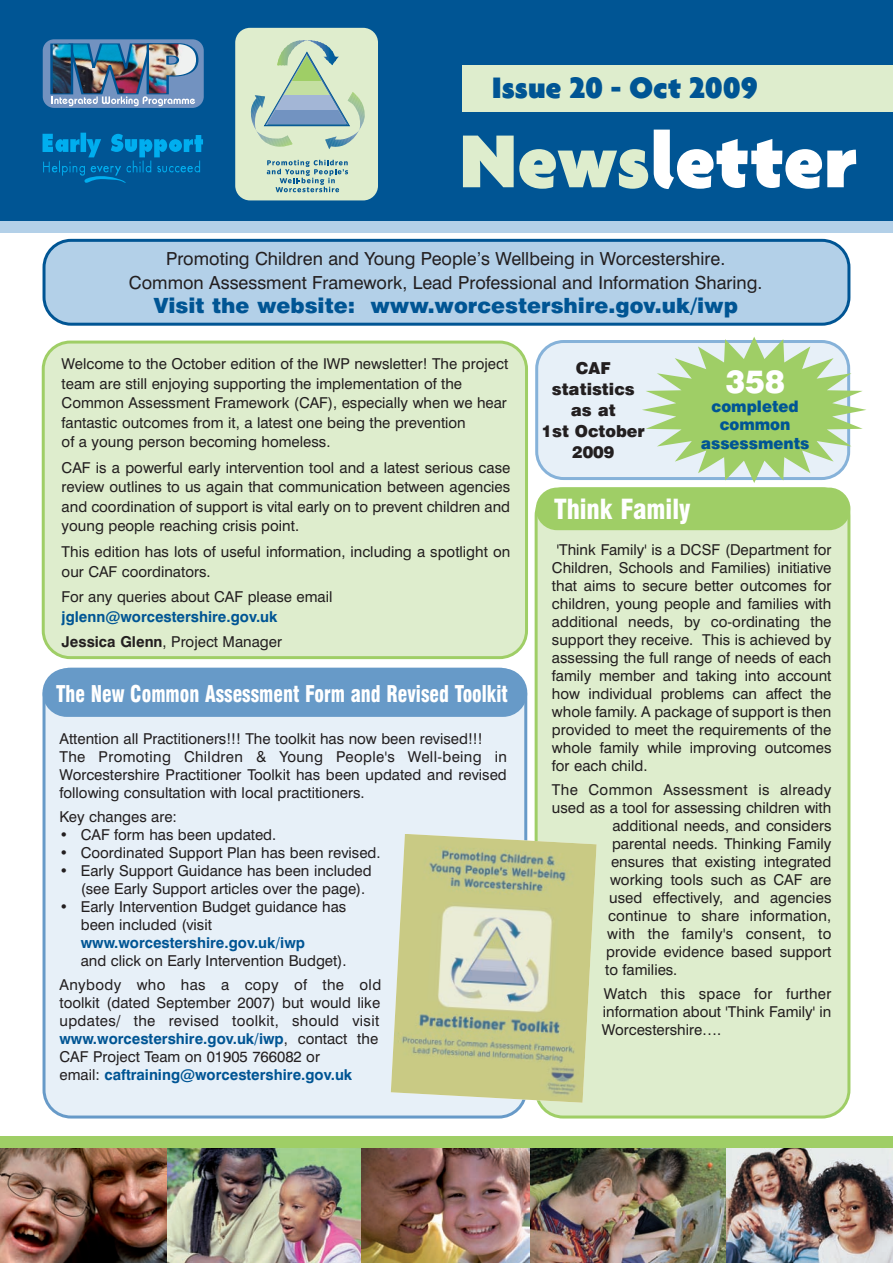
<style>
.page{position:relative;width:893px;height:1263px;background:#fff}
.page>*{position:absolute;margin:0;border:0;box-sizing:border-box;transform-origin:0 0}
.t1{font:900 81px "Agenda";color:#fff}
.t2{font:900 31.95px "Agenda";color:#005594}
.t3{font:900 31.8px "Swiss 721 BT";color:#fff;scale:.95 1}
.t4{font:900 condensed 27px "Swiss 721 BT";color:#fff;scale:.96 1}
.t5{font:900 condensed 22.5px "Swiss 721 BT";color:#fff;scale:.86 1}
.t6{font:900 21px "Swiss 721 BT";color:#005594}
.t7{font:18px/24px "Swiss 721 BT";color:#231f20;text-align:center}
.t8{font:900 16.5px/21px "Swiss 721 BT";color:#231f20;text-align:center}
.t9{font:900 15.9px/18.5px "Swiss 721 BT";color:#005594;text-align:center;scale:.95 1}
.t10{font:15px/18px "Swiss 721 BT";color:#231f20}
.t11{font:15px "Swiss 721 BT";letter-spacing:.02em;color:#231f20}
.s1{color:#deedcd}
.s2{font-weight:700;color:#005594}
.s3{font-weight:700}
</style>
<div class="page">
<div style="left:43px;top:717px;width:484px;height:401px;background:#e7f0f8"></div>
<img style="left:530px;top:1148px;width:196px;height:115px">
<img style="left:167px;top:1148px;width:363px;height:115px">
<div style="left:0;top:0;width:893px;height:228px;background:#005594"></div>
<div style="left:0;top:221px;width:893px;height:12px;background:#b3d0e8"></div>
<div style="left:462px;top:65px;width:431px;height:46px;background:#deedcd"></div>
<div style="left:43px;top:39px;width:161px;height:69px;background:#7292c0;border-radius:11px"></div>
<div style="left:51px;top:43px;width:22px;height:52px;border:2px solid #005594"></div>
<img style="left:52px;top:43px;width:148px;height:63px">
<div style="left:235px;top:28px;width:143px;height:172px;background:#dfedcd;border-radius:15px"></div>
<svg style="left:267px;top:160px;width:81px;height:32px"></svg>
<svg style="left:251px;top:40px;width:114px;height:109px"></svg>
<div style="left:267px;top:109px;width:80px;height:15px;background:#7293c1"></div>
<svg style="left:267px;top:95px;width:80px;height:15px"></svg>
<svg style="left:267px;top:80px;width:80px;height:15px"></svg>
<svg style="left:287px;top:55px;width:54px;height:25px"></svg>
<svg style="left:43px;top:239px;width:807px;height:87px;background:#a7c7e2"></svg>
<div style="left:42px;top:341px;width:486px;height:318px;background:#deedcd"></div>
<img style="left:0;top:1148px;width:167px;height:115px">
<img style="left:726px;top:1148px;width:167px;height:115px">
<div style="left:0;top:1136px;width:893px;height:12px;background:#9fce66"></div>
<div style="left:43px;top:668px;width:484px;height:49px;background:#679ac8"></div>
<svg style="left:43px;top:133px;width:160px;height:50px"></svg>
<div style="left:535px;top:530px;width:315px;height:588px;background:#deedcd"></div>
<svg style="left:535px;top:337px;width:331px;height:193px;background:#c2deaf"></svg>
<img style="left:391px;top:834px;width:206px;height:269px">
<p class="t2" style="left:492px;top:68px;width:268px">Issue 20 - Oct 2009</p>
<p class="t1" style="left:459px;top:112px;width:400px"><span class="s1">News</span>letter</p>
<p class="t7" style="left:129px;top:248px;width:635px">Promoting Children and Young People’s Wellbeing in Worcestershire.<br>Common Assessment Framework, Lead Professional and Information Sharing.</p>
<p class="t6" style="left:153px;top:298px;width:586px">Visit the website: www.worcestershire.gov.uk/iwp</p>
<p class="t10" style="left:62px;top:356px;width:448px;line-height:19.5px">Welcome to the October edition of the IWP newsletter! The project team are still enjoying supporting the implementation of the Common Assessment Framework (CAF), especially when we hear fantastic outcomes from it, a latest one being the prevention<br>of a young person becoming homeless.</p>
<p class="t10" style="left:62px;top:459px;width:450px;line-height:19.5px;text-align:justify">CAF is a powerful early intervention tool and a latest serious case review outlines to us again that communication between agencies and coordination of support is vital early on to prevent children and young people reaching crisis point.</p>
<p class="t10" style="left:62px;top:543px;width:450px;line-height:19.5px">This edition has lots of useful information, including a spotlight on our CAF coordinators.</p>
<p class="t10" style="left:62px;top:588px;width:272px;line-height:19.5px">For any queries about CAF please email <span class="s2">jglenn@worcestershire.gov.uk</span></p>
<p class="t10" style="left:62px;top:634px;width:222px"><span class="s3">Jessica Glenn</span>, Project Manager</p>
<p class="t5" style="left:56px;top:685px;width:527px">The New Common Assessment Form and Revised Toolkit</p>
<p class="t10" style="left:60px;top:731px;width:449px">Attention all Practitioners!!! The toolkit has now been revised!!!<br>The Promoting Children &amp; Young People's Well-being in Worcestershire Practitioner Toolkit has been updated and revised following consultation with local practitioners.</p>
<p class="t10" style="left:60px;top:809px;width:119px">Key changes are:</p>
<p class="t10" style="left:60px;top:827px;width:218px">• CAF form has been updated.</p>
<p class="t10" style="left:60px;top:845px;width:323px">• Coordinated Support Plan has been revised.</p>
<p class="t10" style="left:81px;top:863px;width:292px;text-indent:-21px">• Early Support Guidance has been included (see Early Support articles over the page).</p>
<p class="t10" style="left:81px;top:899px;width:267px;text-indent:-21px">• Early Intervention Budget guidance has been included (visit <span class="s2">www.worcestershire.gov.uk/iwp<br></span>and click on Early Intervention Budget).</p>
<p class="t10" style="left:60px;top:977px;width:323px">Anybody who has a copy of the old toolkit (dated September 2007) but would like updates/ the revised toolkit, should visit <span class="s2">www.worcestershire.gov.uk/iwp</span>, contact the CAF Project Team on 01905 766082 or<br>email: <span class="s2">caftraining@worcestershire.gov.uk</span></p>
<p class="t8" style="left:542px;top:359px;width:105px">CAF statistics as at<br>1st October<br>2009</p>
<p class="t3" style="left:725px;top:370px;width:64px">358</p>
<p class="t9" style="left:701px;top:398px;width:116px">completed common assessments</p>
<p class="t4" style="left:554px;top:499px;width:144px">Think Family</p>
<p class="t10" style="left:552px;top:542px;width:281px;text-align:justify;text-indent:5px">'Think Family' is a DCSF (Department for Children, Schools and Families) initiative that aims to secure better outcomes for children, young people and families with additional needs, by co-ordinating the support they receive. This is achieved by assessing the full range of needs of each family member and taking into account how individual problems can affect the whole family. A package of support is then provided to meet the requirements of the whole family while improving outcomes for each child.</p>
<p class="t11" style="left:552px;top:784px;width:281px">The Common Assessment is already</p>
<p class="t10" style="left:552px;top:800px;width:281px">used as a tool for assessing children with</p>
<p class="t10" style="left:612px;top:818px;width:220px">additional needs, and considers</p>
<p class="t10" style="left:612px;top:836px;width:221px">parental needs. Thinking Family</p>
<p class="t10" style="left:611px;top:854px;width:222px">ensures that existing integrated</p>
<p class="t10" style="left:610px;top:872px;width:223px">working tools such as CAF are</p>
<p class="t10" style="left:609px;top:890px;width:224px">used effectively, and agencies</p>
<p class="t10" style="left:608px;top:908px;width:225px">continue to share information,</p>
<p class="t11" style="left:607px;top:928px;width:226px">with the family's consent, to</p>
<p class="t10" style="left:606px;top:944px;width:227px">provide evidence based support</p>
<p class="t10" style="left:605px;top:962px;width:74px">to families.</p>
<p class="t10" style="left:602px;top:986px;width:231px;text-align:justify">Watch this space for further information about 'Think Family' in Worcestershire….</p>
</div>
